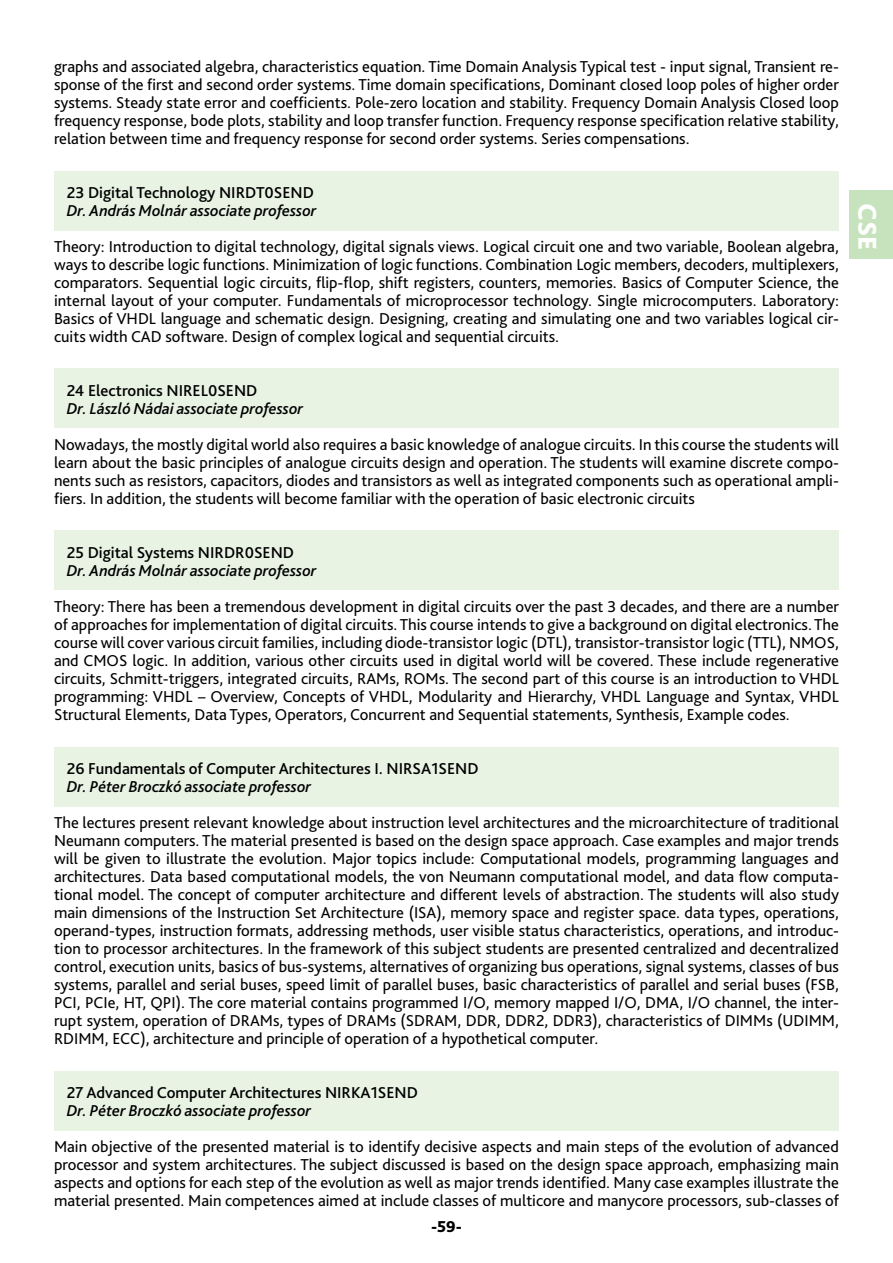
<style>
.page{position:relative;width:893px;height:1263px;background:#fff}
.page>*{position:absolute;margin:0;border:0;box-sizing:border-box;transform-origin:0 0}
.t1{font:800 27px "Bliss Pro";color:#fff}
.t2{font:16.5px/18px "Bliss Pro";color:#000;text-align:justify}
.t3{font:500 16.5px "Bliss Pro";color:#000}
.t4{font:italic 500 16.5px "Bliss Pro";color:#000}
.t5{font:800 16.5px "Bliss Pro";color:#000}
</style>
<div class="page">
<div style="left:54px;top:171px;width:785px;height:60px;background:#e8f3e4"></div>
<div style="left:54px;top:368px;width:785px;height:60px;background:#e8f3e4"></div>
<div style="left:54px;top:530px;width:785px;height:60px;background:#e8f3e4"></div>
<div style="left:54px;top:747px;width:785px;height:60px;background:#e8f3e4"></div>
<div style="left:54px;top:1071px;width:785px;height:60px;background:#e8f3e4"></div>
<div style="left:850px;top:190px;width:43px;height:68px;background:#c6e3bd"></div>
<p class="t2" style="left:54px;top:57px;width:786px">graphs and associated algebra, characteristics equation. Time Domain Analysis Typical test - input signal, Transient re&shy;sponse of the first and second order systems. Time domain specifications, Dominant closed loop poles of higher order systems. Steady state error and coefficients. Pole-zero location and stability. Frequency Domain Analysis Closed loop frequency response, bode plots, stability and loop transfer function. Frequency response specification relative stability, relation between time and frequency response for second order systems. Series compensations.</p>
<p class="t3" style="left:67px;top:182px;width:249px">23 Digital Technology NIRDT0SEND</p>
<p class="t4" style="left:67px;top:200px;width:251px">Dr. András Molnár associate professor</p>
<p class="t2" style="left:54px;top:237px;width:786px">Theory: Introduction to digital technology, digital signals views. Logical circuit one and two variable, Boolean algebra, ways to describe logic functions. Minimization of logic functions. Combination Logic members, decoders, multiplexers, comparators. Sequential logic circuits, flip-flop, shift registers, counters, memories. Basics of Computer Science, the internal layout of your computer. Fundamentals of microprocessor technology. Single microcomputers. Laboratory:<br>Basics of VHDL language and schematic design. Designing, creating and simulating one and two variables logical cir&shy;cuits width CAD software. Design of complex logical and sequential circuits.</p>
<p class="t3" style="left:67px;top:380px;width:192px">24 Electronics NIREL0SEND</p>
<p class="t4" style="left:67px;top:398px;width:238px">Dr. László Nádai associate professor</p>
<p class="t2" style="left:54px;top:435px;width:786px">Nowadays, the mostly digital world also requires a basic knowledge of analogue circuits. In this course the students will learn about the basic principles of analogue circuits design and operation. The students will examine discrete compo&shy;nents such as resistors, capacitors, diodes and transistors as well as integrated components such as operational ampli&shy;fiers. In addition, the students will become familiar with the operation of basic electronic circuits</p>
<p class="t3" style="left:67px;top:542px;width:229px">25 Digital Systems NIRDR0SEND</p>
<p class="t4" style="left:67px;top:560px;width:251px">Dr. András Molnár associate professor</p>
<p class="t2" style="left:54px;top:597px;width:786px">Theory: There has been a tremendous development in digital circuits over the past 3 decades, and there are a number of approaches for implementation of digital circuits. This course intends to give a background on digital electronics. The course will cover various circuit families, including diode-transistor logic (DTL), transistor-transistor logic (TTL), NMOS, and CMOS logic. In addition, various other circuits used in digital world will be covered. These include regenerative circuits, Schmitt-triggers, integrated circuits, RAMs, ROMs. The second part of this course is an introduction to VHDL programming: VHDL – Overview, Concepts of VHDL, Modularity and Hierarchy, VHDL Language and Syntax, VHDL Structural Elements, Data Types, Operators, Concurrent and Sequential statements, Synthesis, Example codes.</p>
<p class="t3" style="left:67px;top:758px;width:413px">26 Fundamentals of Computer Architectures I. NIRSA1SEND</p>
<p class="t4" style="left:67px;top:776px;width:246px">Dr. Péter Broczkó associate professor</p>
<p class="t2" style="left:54px;top:813px;width:786px">The lectures present relevant knowledge about instruction level architectures and the microarchitecture of traditional Neumann computers. The material presented is based on the design space approach. Case examples and major trends will be given to illustrate the evolution. Major topics include: Computational models, programming languages and architectures. Data based computational models, the von Neumann computational model, and data flow computa&shy;tional model. The concept of computer architecture and different levels of abstraction. The students will also study main dimensions of the Instruction Set Architecture (ISA), memory space and register space. data types, operations, operand-types, instruction formats, addressing methods, user visible status characteristics, operations, and introduc&shy;tion to processor architectures. In the framework of this subject students are presented centralized and decentralized control, execution units, basics of bus-systems, alternatives of organizing bus operations, signal systems, classes of bus systems, parallel and serial buses, speed limit of parallel buses, basic characteristics of parallel and serial buses (FSB, PCI, PCIe, HT, QPI). The core material contains programmed I/O, memory mapped I/O, DMA, I/O channel, the inter&shy;rupt system, operation of DRAMs, types of DRAMs (SDRAM, DDR, DDR2, DDR3), characteristics of DIMMs (UDIMM, RDIMM, ECC), architecture and principle of operation of a hypothetical computer.</p>
<p class="t3" style="left:67px;top:1082px;width:353px">27 Advanced Computer Architectures NIRKA1SEND</p>
<p class="t4" style="left:67px;top:1100px;width:246px">Dr. Péter Broczkó associate professor</p>
<p class="t2" style="left:54px;top:1137px;width:786px">Main objective of the presented material is to identify decisive aspects and main steps of the evolution of advanced processor and system architectures. The subject discussed is based on the design space approach, emphasizing main aspects and options for each step of the evolution as well as major trends identified. Many case examples illustrate the material presented. Main competences aimed at include classes of multicore and manycore processors, sub-classes of</p>
<p class="t5" style="left:431px;top:1216px;width:32px">-59-</p>
<h1 class="t1" style="left:884px;top:203px;width:49px;rotate:90deg">CSE</h1>
</div>
